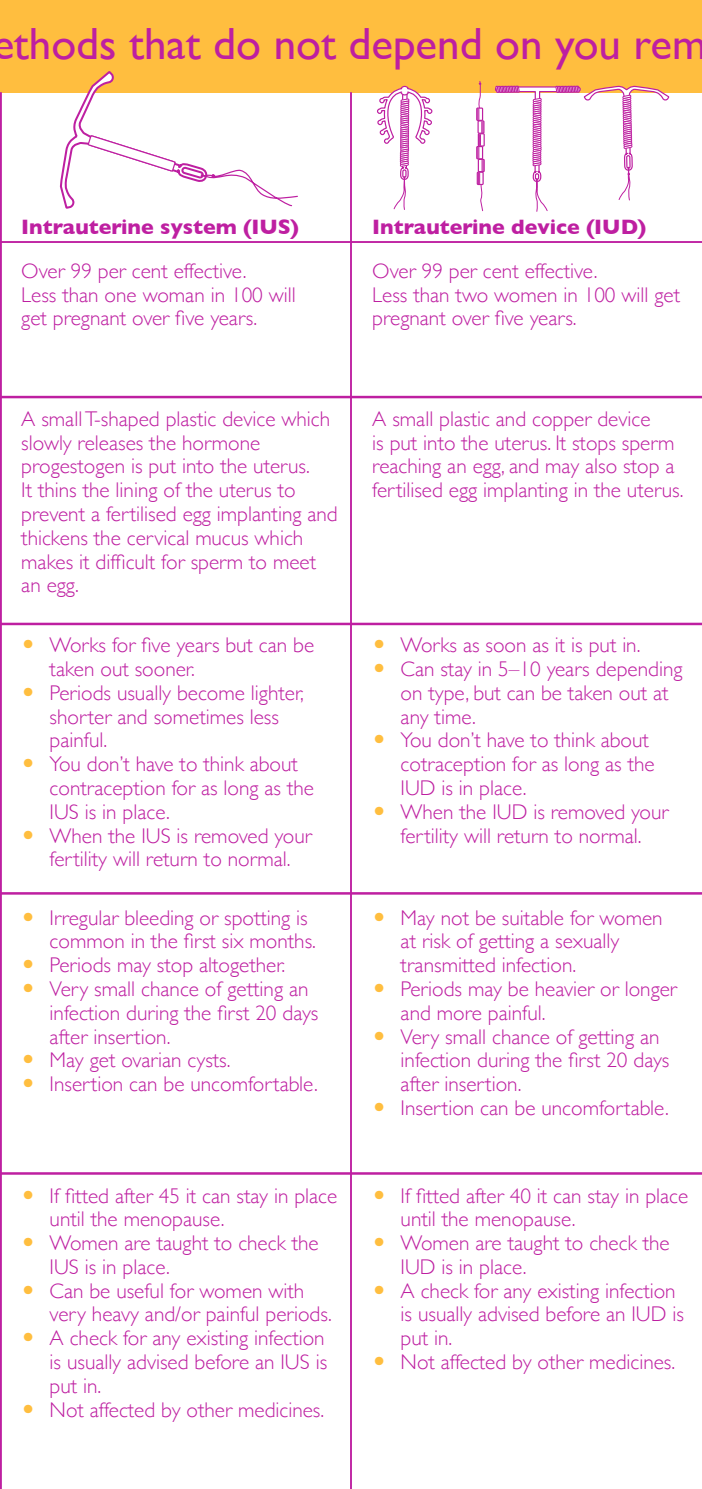
<style>
.page{position:relative;width:702px;height:1489px;background:#fff}
.page>*{position:absolute;margin:0;border:0;box-sizing:border-box;transform-origin:0 0}
.t1{font:45px "Gill Sans";color:#be1fa1}
.Main_Body_bullet_poi{font:300 21.25px/23.8px "Gill Sans";color:#be1fa1}
.t2{font:700 21.25px "Gill Sans";color:#be1fa1}
.s1{font-family:"European Pi Three";font-weight:400;color:#ffbe3f}
</style>
<div class="page">
<hr style="left:0;top:396px;width:702px;height:2px;background:#be1fa1">
<hr style="left:0;top:241px;width:702px;height:2px;background:#be1fa1">
<hr style="left:0;top:892px;width:702px;height:2px;background:#be1fa1">
<div style="left:0;top:0;width:702px;height:92px;background:#ffbe3f"></div>
<hr style="left:0;top:622px;width:702px;height:3px;background:#be1fa1">
<hr style="left:0;top:1172px;width:702px;height:2px;background:#be1fa1">
<hr style="left:350px;top:92px;width:2px;height:1396px;background:#be1fa1">
<hr style="left:0;top:92px;width:2px;height:1396px;background:#be1fa1">
<svg style="left:83px;top:241px;width:228px;height:1px"></svg>
<svg style="left:59px;top:72px;width:240px;height:137px"></svg>
<div style="left:400px;top:86px;width:9px;height:9px;border:1px solid #be1fa1;border-radius:50%"></div>
<svg style="left:376px;top:87px;width:57px;height:123px"></svg>
<div style="left:476px;top:107px;width:7px;height:14px;border:1px solid #be1fa1"></div>
<div style="left:477px;top:120px;width:7px;height:14px;border:1px solid #be1fa1"></div>
<div style="left:477px;top:133px;width:7px;height:14px;border:1px solid #be1fa1"></div>
<div style="left:476px;top:146px;width:7px;height:13px;border:1px solid #be1fa1"></div>
<div style="left:477px;top:159px;width:7px;height:13px;border:1px solid #be1fa1"></div>
<div style="left:476px;top:172px;width:7px;height:13px;border:1px solid #be1fa1"></div>
<svg style="left:494px;top:85px;width:175px;height:127px"></svg>
<svg style="left:477px;top:81px;width:6px;height:130px"></svg>
<h1 class="t1" style="left:-8px;top:18px;width:716px">ethods that do not depend on you rem</h1>
<p class="t2" style="left:21px;top:210px;width:279px">Intrauterine system (IUS)</p>
<p class="t2" style="left:372px;top:210px;width:275px">Intrauterine device (IUD)</p>
<p class="Main_Body_bullet_poi" style="left:21px;top:258px;width:227px">Over 99 per cent effective.</p>
<p class="Main_Body_bullet_poi" style="left:21px;top:282px;width:276px">Less than one woman in 100 will</p>
<p class="Main_Body_bullet_poi" style="left:21px;top:305px;width:237px">get pregnant over five years.</p>
<p class="Main_Body_bullet_poi" style="left:21px;top:406px;width:310px">A small T-shaped plastic device which slowly releases the hormone</p>
<p class="Main_Body_bullet_poi" style="left:21px;top:453px;width:318px">progestogen is put into the uterus.<br>It thins the lining of the uterus to prevent a fertilised egg implanting and thickens the cervical mucus which makes it difficult for sperm to meet an egg.</p>
<p class="Main_Body_bullet_poi" style="left:50px;top:632px;width:266px;text-indent:-28px"><span class="s1">O</span> Works for five years but can be taken out sooner.</p>
<p class="Main_Body_bullet_poi" style="left:50px;top:680px;width:256px;text-indent:-28px"><span class="s1">O</span> Periods usually become lighter, shorter and sometimes less painful.</p>
<p class="Main_Body_bullet_poi" style="left:50px;top:751px;width:266px;text-indent:-28px"><span class="s1">O</span> You don’t have to think about contraception for as long as the<br>IUS is in place.</p>
<p class="Main_Body_bullet_poi" style="left:21px;top:822px;width:292px;text-align:center"><span class="s1">O</span> When the IUS is removed your fertility will return to normal.</p>
<p class="Main_Body_bullet_poi" style="left:50px;top:904px;width:268px;text-indent:-28px"><span class="s1">O</span> Irregular bleeding or spotting is common in the first six months.</p>
<p class="Main_Body_bullet_poi" style="left:21px;top:952px;width:265px"><span class="s1">O</span> Periods may stop altogether.</p>
<p class="Main_Body_bullet_poi" style="left:50px;top:976px;width:270px;text-indent:-28px"><span class="s1">O</span> Very small chance of getting an infection during the first 20 days after insertion.</p>
<p class="Main_Body_bullet_poi" style="left:21px;top:1047px;width:211px"><span class="s1">O</span> May get ovarian cysts.</p>
<p class="Main_Body_bullet_poi" style="left:21px;top:1071px;width:298px"><span class="s1">O</span> Insertion can be uncomfortable.</p>
<p class="Main_Body_bullet_poi" style="left:50px;top:1182px;width:289px;text-indent:-28px"><span class="s1">O</span> If fitted after 45 it can stay in place until the menopause.</p>
<p class="Main_Body_bullet_poi" style="left:50px;top:1230px;width:270px;text-indent:-28px"><span class="s1">O</span> Women are taught to check the<br>IUS is in place.</p>
<p class="Main_Body_bullet_poi" style="left:50px;top:1277px;width:283px;text-indent:-28px"><span class="s1">O</span> Can be useful for women with very heavy and/or painful periods.</p>
<p class="Main_Body_bullet_poi" style="left:50px;top:1325px;width:279px;text-align:justify;text-indent:-28px"><span class="s1">O</span> A check for any existing infection is usually advised before an IUS is put in.</p>
<p class="Main_Body_bullet_poi" style="left:21px;top:1396px;width:304px"><span class="s1">O</span> Not affected by other medicines.</p>
<p class="Main_Body_bullet_poi" style="left:372px;top:258px;width:227px">Over 99 per cent effective.</p>
<p class="Main_Body_bullet_poi" style="left:372px;top:282px;width:309px">Less than two women in 100 will get pregnant over five years.</p>
<p class="Main_Body_bullet_poi" style="left:372px;top:406px;width:280px">A small plastic and copper device</p>
<p class="Main_Body_bullet_poi" style="left:372px;top:430px;width:313px">is put into the uterus. It stops sperm reaching an egg, and may also stop a fertilised egg implanting in the uterus.</p>
<p class="Main_Body_bullet_poi" style="left:372px;top:632px;width:270px"><span class="s1">O</span> Works as soon as it is put in.</p>
<p class="Main_Body_bullet_poi" style="left:400px;top:656px;width:283px;text-indent:-28px"><span class="s1">O</span> Can stay in 5–10 years depending on type, but can be taken out at any time.</p>
<p class="Main_Body_bullet_poi" style="left:400px;top:727px;width:255px;text-indent:-28px"><span class="s1">O</span> You don’t have to think about cotraception for as long as the<br>IUD is in place.</p>
<p class="Main_Body_bullet_poi" style="left:372px;top:799px;width:298px;text-align:center"><span class="s1">O</span> When the IUD is removed your fertility will return to normal.</p>
<p class="Main_Body_bullet_poi" style="left:400px;top:904px;width:263px;text-indent:-28px"><span class="s1">O</span> May not be suitable for women at risk of getting a sexually transmitted infection.</p>
<p class="Main_Body_bullet_poi" style="left:400px;top:976px;width:278px;text-indent:-28px"><span class="s1">O</span> Periods may be heavier or longer and more painful.</p>
<p class="Main_Body_bullet_poi" style="left:400px;top:1023px;width:270px;text-indent:-28px"><span class="s1">O</span> Very small chance of getting an infection during the first 20 days after insertion.</p>
<p class="Main_Body_bullet_poi" style="left:372px;top:1094px;width:298px"><span class="s1">O</span> Insertion can be uncomfortable.</p>
<p class="Main_Body_bullet_poi" style="left:400px;top:1182px;width:289px;text-indent:-28px"><span class="s1">O</span> If fitted after 40 it can stay in place until the menopause.</p>
<p class="Main_Body_bullet_poi" style="left:400px;top:1230px;width:270px;text-indent:-28px"><span class="s1">O</span> Women are taught to check the<br>IUD is in place.</p>
<p class="Main_Body_bullet_poi" style="left:400px;top:1277px;width:285px;text-indent:-28px"><span class="s1">O</span> A check for any existing infection is usually advised before an IUD is put in.</p>
<p class="Main_Body_bullet_poi" style="left:372px;top:1348px;width:304px"><span class="s1">O</span> Not affected by other medicines.</p>
</div>
